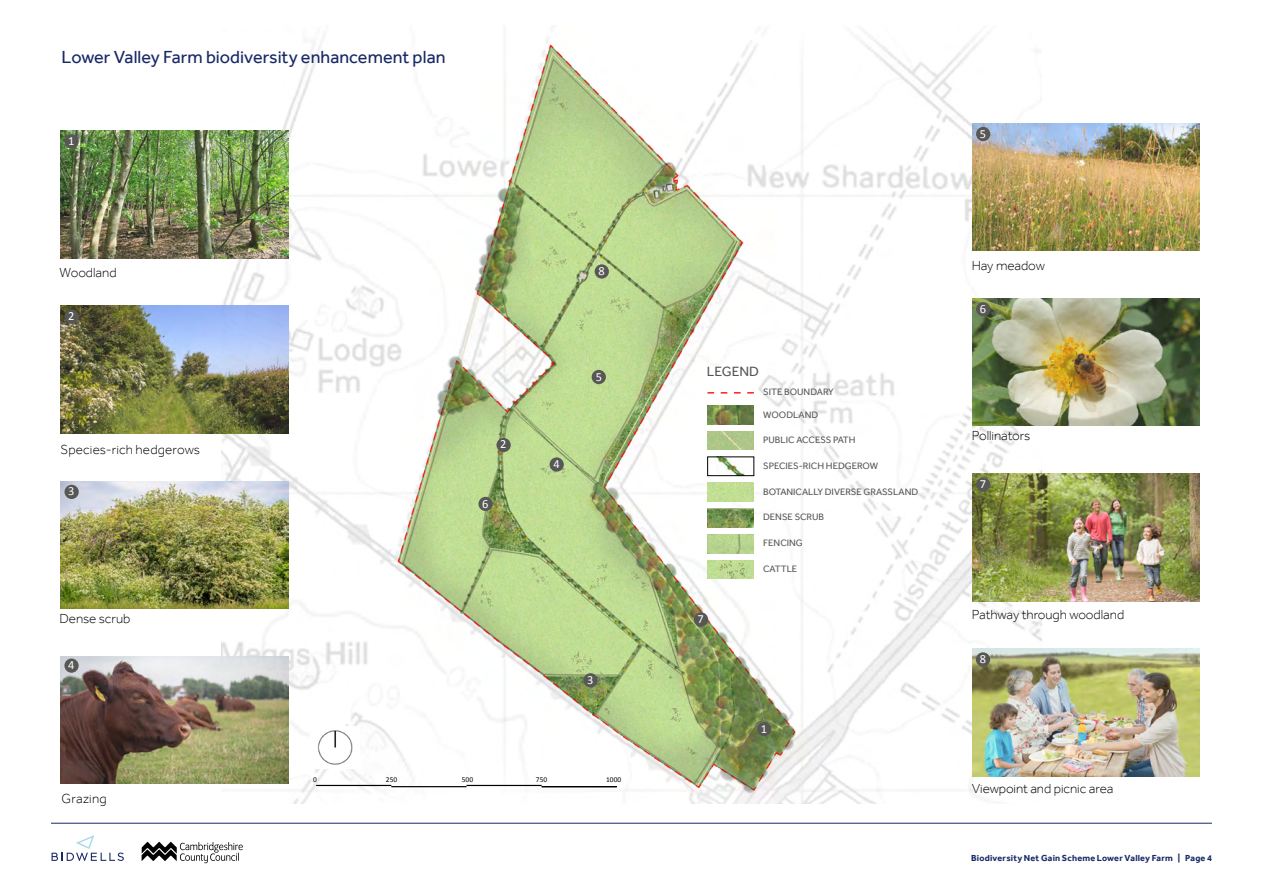
<style>
.page{position:relative;width:1263px;height:893px;background:#fff}
.page>*{position:absolute;margin:0;border:0;box-sizing:border-box;transform-origin:0 0}
.t1{font:18px "Effra";letter-spacing:.005em;color:#182865}
.t2{font:13.8px "Effra";color:#575756}
.t3{font:300 13.5px "Effra";letter-spacing:-.005em;color:#000}
.t4{font:300 13.5px "Effra";letter-spacing:.015em;color:#000}
.t5{font:12.45px "Calibri";color:#fff}
.t6{font:9.6px "Effra";color:#575756}
.t7{font:700 9px "Effra";letter-spacing:.025em;color:#182865}
.t8{font:7.35px "Calibri";color:#000}
</style>
<div class="page">
<hr style="left:51px;top:823px;width:1161px;height:1px;background:#182865">
<svg style="left:142px;top:842px;width:101px;height:21px"></svg>
<svg style="left:52px;top:835px;width:72px;height:26px"></svg>
<img style="left:222px;top:29px;width:820px;height:775px">
<img style="left:61px;top:656px;width:227px;height:128px">
<img style="left:61px;top:481px;width:227px;height:128px">
<img style="left:707px;top:483px;width:47px;height:19px">
<img style="left:707px;top:405px;width:47px;height:19px">
<img style="left:707px;top:508px;width:47px;height:19px">
<svg style="left:707px;top:392px;width:47px;height:1px"></svg>
<img style="left:709px;top:459px;width:43px;height:15px">
<div style="left:707px;top:457px;width:47px;height:19px;border:1px solid #000"></div>
<img style="left:707px;top:535px;width:47px;height:18px">
<img style="left:707px;top:431px;width:47px;height:19px">
<img style="left:707px;top:560px;width:47px;height:19px">
<img style="left:310px;top:726px;width:49px;height:43px">
<img style="left:61px;top:306px;width:227px;height:127px">
<img style="left:972px;top:474px;width:227px;height:127px">
<img style="left:972px;top:299px;width:228px;height:127px">
<img style="left:972px;top:123px;width:228px;height:128px">
<img style="left:61px;top:131px;width:227px;height:127px">
<svg style="left:316px;top:785px;width:301px;height:2px"></svg>
<img style="left:972px;top:649px;width:228px;height:128px">
<div style="left:64px;top:134px;width:15px;height:15px;background:#575756;border-radius:50%"></div>
<div style="left:592px;top:370px;width:14px;height:14px;background:#575756;border-radius:50%"></div>
<div style="left:64px;top:310px;width:15px;height:14px;background:#575756;border-radius:50%"></div>
<div style="left:496px;top:438px;width:15px;height:14px;background:#575756;border-radius:50%"></div>
<div style="left:976px;top:302px;width:14px;height:14px;background:#575756;border-radius:50%"></div>
<div style="left:478px;top:497px;width:15px;height:14px;background:#575756;border-radius:50%"></div>
<div style="left:976px;top:477px;width:14px;height:15px;background:#575756;border-radius:50%"></div>
<div style="left:694px;top:612px;width:14px;height:15px;background:#575756;border-radius:50%"></div>
<div style="left:976px;top:652px;width:14px;height:15px;background:#575756;border-radius:50%"></div>
<div style="left:595px;top:264px;width:14px;height:15px;background:#575756;border-radius:50%"></div>
<div style="left:64px;top:658px;width:15px;height:15px;background:#575756;border-radius:50%"></div>
<div style="left:64px;top:485px;width:15px;height:14px;background:#575756;border-radius:50%"></div>
<div style="left:583px;top:673px;width:15px;height:14px;background:#575756;border-radius:50%"></div>
<div style="left:976px;top:127px;width:14px;height:14px;background:#575756;border-radius:50%"></div>
<div style="left:757px;top:722px;width:14px;height:14px;background:#575756;border-radius:50%"></div>
<div style="left:549px;top:457px;width:15px;height:15px;background:#575756;border-radius:50%"></div>
<h1 class="t1" style="left:62px;top:46px;width:385px">Lower Valley Farm biodiversity enhancement plan</h1>
<p class="t5" style="left:68px;top:132px;width:8px">1</p>
<h3 class="t3" style="left:60px;top:265px;width:59px">Woodland</h3>
<p class="t5" style="left:68px;top:307px;width:8px">2</p>
<h3 class="t4" style="left:61px;top:441px;width:141px">Species-rich hedgerows</h3>
<p class="t5" style="left:68px;top:483px;width:8px">3</p>
<h3 class="t3" style="left:60px;top:610px;width:72px">Dense scrub</h3>
<p class="t5" style="left:68px;top:656px;width:8px">4</p>
<h3 class="t3" style="left:62px;top:790px;width:46px">Grazing</h3>
<p class="t5" style="left:598px;top:263px;width:8px">8</p>
<p class="t5" style="left:500px;top:436px;width:8px">2</p>
<p class="t5" style="left:482px;top:495px;width:8px">6</p>
<p class="t5" style="left:553px;top:455px;width:8px">4</p>
<p class="t5" style="left:596px;top:368px;width:8px">5</p>
<p class="t5" style="left:587px;top:671px;width:8px">3</p>
<p class="t8" style="left:313px;top:774px;width:5px">0</p>
<p class="t8" style="left:386px;top:774px;width:13px">250</p>
<p class="t8" style="left:462px;top:774px;width:13px">500</p>
<p class="t8" style="left:536px;top:774px;width:13px">750</p>
<p class="t8" style="left:606px;top:774px;width:17px">1000</p>
<h2 class="t2" style="left:707px;top:363px;width:54px">LEGEND</h2>
<p class="t6" style="left:763px;top:386px;width:72px">SITE BOUNDARY</p>
<p class="t6" style="left:763px;top:409px;width:57px">WOODLAND</p>
<p class="t6" style="left:763px;top:434px;width:94px">PUBLIC ACCESS PATH</p>
<p class="t6" style="left:763px;top:460px;width:117px">SPECIES-RICH HEDGEROW</p>
<p class="t6" style="left:763px;top:486px;width:157px">BOTANICALLY DIVERSE GRASSLAND</p>
<p class="t6" style="left:763px;top:511px;width:63px">DENSE SCRUB</p>
<p class="t5" style="left:698px;top:611px;width:8px">7</p>
<p class="t6" style="left:763px;top:537px;width:41px">FENCING</p>
<p class="t6" style="left:763px;top:563px;width:36px">CATTLE</p>
<p class="t5" style="left:761px;top:720px;width:8px">1</p>
<p class="t5" style="left:980px;top:125px;width:8px">5</p>
<h3 class="t3" style="left:972px;top:257px;width:75px">Hay meadow</h3>
<p class="t5" style="left:980px;top:300px;width:8px">6</p>
<h3 class="t3" style="left:972px;top:428px;width:60px">Pollinators</h3>
<p class="t5" style="left:980px;top:476px;width:8px">7</p>
<h3 class="t3" style="left:972px;top:606px;width:154px">Pathway through woodland</h3>
<p class="t5" style="left:980px;top:651px;width:8px">8</p>
<h3 class="t3" style="left:972px;top:780px;width:143px">Viewpoint and picnic area</h3>
<p class="t7" style="left:971px;top:852px;width:242px">Biodiversity Net Gain Scheme Lower Valley Farm | Page 4</p>
</div>
